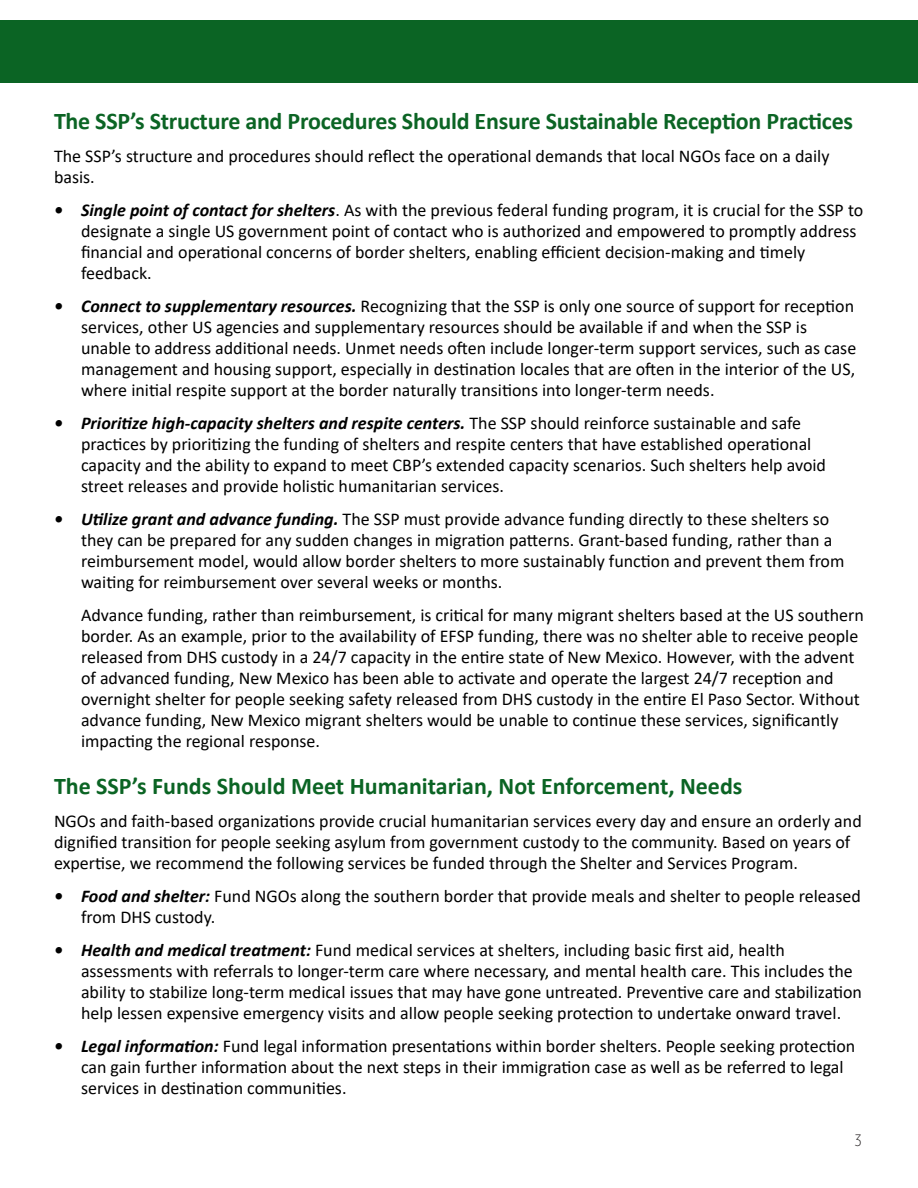
<style>
.page{position:relative;width:918px;height:1188px;background:#fff}
.page>*{position:absolute;margin:0;border:0;box-sizing:border-box;transform-origin:0 0}
.Heading_1{font:700 24px "Calibri";letter-spacing:-.01em;color:#0b6424}
.Paragraph_text{font:18px/21px "Calibri";color:#000}
.t1{font:16.5px "Museo Sans Cond 100";color:#231f20}
.s1{font-weight:700;font-style:italic}
</style>
<div class="page">
<div style="left:0;top:20px;width:918px;height:62px;background:#0b6424"></div>
<h1 class="Heading_1" style="left:54px;top:104px;width:801px">The SSP’s Structure and Procedures Should Ensure Sustainable Reception Practices</h1>
<p class="Paragraph_text" style="left:54px;top:145px;width:777px">The SSP’s structure and procedures should reflect the operational demands that local NGOs face on a daily basis.</p>
<p class="Paragraph_text" style="left:81px;top:199px;width:784px;text-indent:-27px"><span class="s1">• Single point of contact for shelters</span>. As with the previous federal funding program, it is crucial for the SSP to designate a single US government point of contact who is authorized and empowered to promptly address financial and operational concerns of border shelters, enabling efficient decision-making and timely feedback.</p>
<p class="Paragraph_text" style="left:81px;top:295px;width:777px;text-indent:-27px"><span class="s1">• Connect to supplementary resources.</span> Recognizing that the SSP is only one source of support for reception services, other US agencies and supplementary resources should be available if and when the SSP is unable to address additional needs. Unmet needs often include longer-term support services, such as case management and housing support, especially in destination locales that are often in the interior of the US, where initial respite support at the border naturally transitions into longer-term needs.</p>
<p class="Paragraph_text" style="left:81px;top:412px;width:747px;text-indent:-27px"><span class="s1">• Prioritize high-capacity shelters and respite centers.</span> The SSP should reinforce sustainable and safe practices by prioritizing the funding of shelters and respite centers that have established operational capacity and the ability to expand to meet CBP’s extended capacity scenarios. Such shelters help avoid street releases and provide holistic humanitarian services.</p>
<p class="Paragraph_text" style="left:81px;top:508px;width:765px;text-indent:-27px"><span class="s1">• Utilize grant and advance funding.</span> The SSP must provide advance funding directly to these shelters so they can be prepared for any sudden changes in migration patterns. Grant-based funding, rather than a reimbursement model, would allow border shelters to more sustainably function and prevent them from waiting for reimbursement over several weeks or months.</p>
<p class="Paragraph_text" style="left:81px;top:604px;width:784px">Advance funding, rather than reimbursement, is critical for many migrant shelters based at the US southern border. As an example, prior to the availability of EFSP funding, there was no shelter able to receive people released from DHS custody in a 24/7 capacity in the entire state of New Mexico. However, with the advent of advanced funding, New Mexico has been able to activate and operate the largest 24/7 reception and overnight shelter for people seeking safety released from DHS custody in the entire El Paso Sector. Without advance funding, New Mexico migrant shelters would be unable to continue these services, significantly impacting the regional response.</p>
<h1 class="Heading_1" style="left:54px;top:769px;width:690px">The SSP’s Funds Should Meet Humanitarian, Not Enforcement, Needs</h1>
<p class="Paragraph_text" style="left:54px;top:810px;width:809px">NGOs and faith-based organizations provide crucial humanitarian services every day and ensure an orderly and dignified transition for people seeking asylum from government custody to the community. Based on years of expertise, we recommend the following services be funded through the Shelter and Services Program.</p>
<p class="Paragraph_text" style="left:81px;top:885px;width:781px;text-indent:-27px"><span class="s1">• Food and shelter:</span> Fund NGOs along the southern border that provide meals and shelter to people released from DHS custody.</p>
<p class="Paragraph_text" style="left:81px;top:939px;width:783px;text-indent:-27px"><span class="s1">• Health and medical treatment:</span> Fund medical services at shelters, including basic first aid, health assessments with referrals to longer-term care where necessary, and mental health care. This includes the ability to stabilize long-term medical issues that may have gone untreated. Preventive care and stabilization help lessen expensive emergency visits and allow people seeking protection to undertake onward travel.</p>
<p class="Paragraph_text" style="left:81px;top:1035px;width:776px;text-indent:-27px"><span class="s1">• Legal information:</span> Fund legal information presentations within border shelters. People seeking protection can gain further information about the next steps in their immigration case as well as be referred to legal services in destination communities.</p>
<p class="t1" style="left:854px;top:1132px;width:9px">3</p>
</div>
